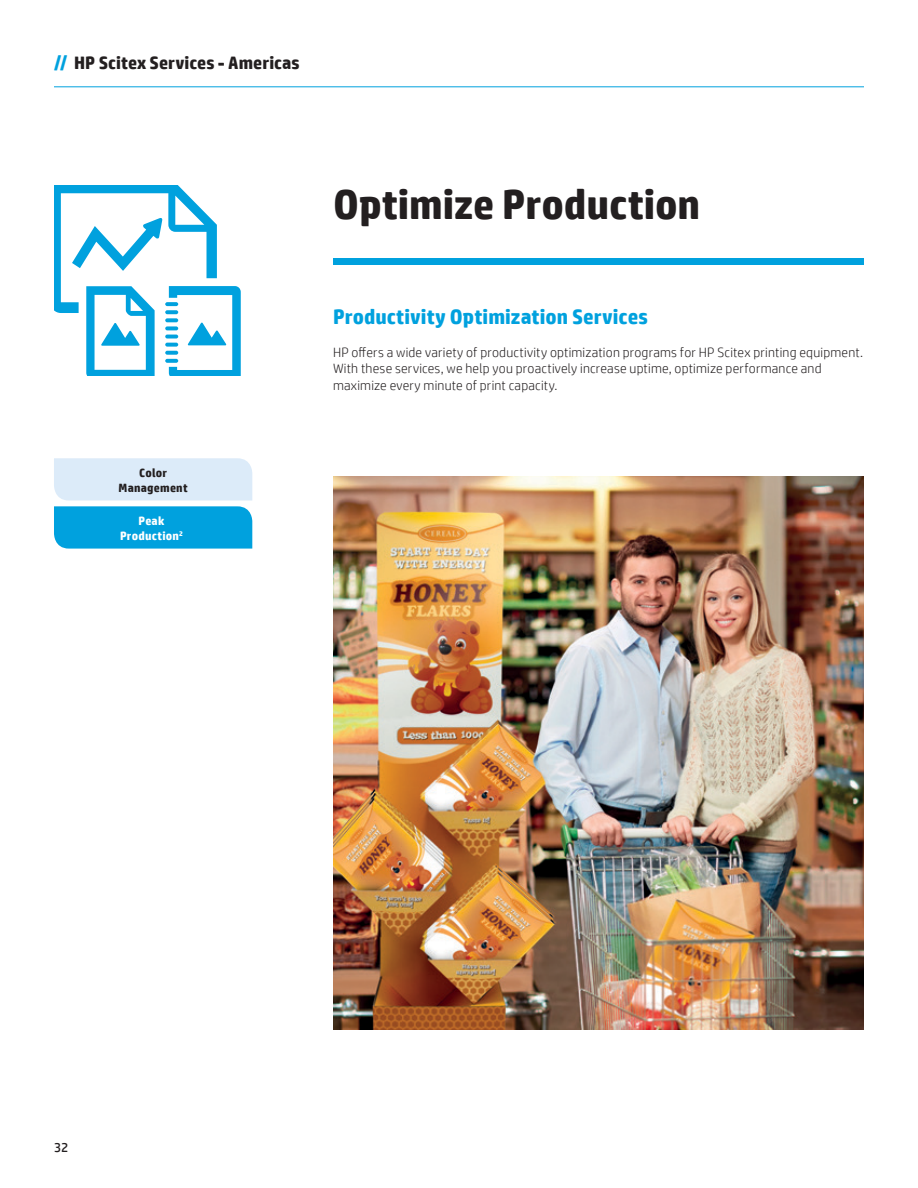
<style>
.page{position:relative;width:918px;height:1188px;background:#fff}
.page>*{position:absolute;margin:0;border:0;box-sizing:border-box;transform-origin:0 0}
.t1{font:700 42px "HP Simplified";letter-spacing:-.005em;color:#231f20}
.t2{font:700 21px "HP Simplified";color:#00a1de}
.t3{font:700 18px "HP Simplified";letter-spacing:.005em;color:#231f20}
.t4{font:300 13.5px/16.5px "HP Simplified";letter-spacing:.015em;color:#231f20}
.t5{font:13.5px "HP Simplified";color:#231f20}
.t6{font:700 12px/15px "HP Simplified";letter-spacing:.02em;color:#231f20;text-align:center}
.t7{font:700 12px/15px "HP Simplified";letter-spacing:.02em;color:#fff;text-align:center}
.s1{color:#00a1de}
</style>
<div class="page">
<hr style="left:54px;top:87px;width:810px;height:1px;background:#00a1de">
<svg style="left:54px;top:458px;width:198px;height:91px;background:#79caed"></svg>
<div style="left:333px;top:258px;width:531px;height:6px;background:#00a1de"></div>
<svg style="left:54px;top:185px;width:187px;height:191px"></svg>
<img style="left:333px;top:476px;width:531px;height:553px">
<h3 class="t3" style="left:54px;top:51px;width:247px"><span class="s1">//</span> HP Scitex Services - Americas</h3>
<p class="t6" style="left:119px;top:465px;width:71px">Color<br>Management</p>
<p class="t7" style="left:120px;top:513px;width:64px">Peak<br>Production<sup>2</sup></p>
<h1 class="t1" style="left:333px;top:177px;width:369px">Optimize Production</h1>
<h2 class="t2" style="left:333px;top:303px;width:316px">Productivity Optimization Services</h2>
<p class="t4" style="left:333px;top:344px;width:532px">HP offers a wide variety of productivity optimization programs for HP Scitex printing equipment.<br>With these services, we help you proactively increase uptime, optimize performance and maximize every minute of print capacity.</p>
<p class="t5" style="left:54px;top:1139px;width:16px">32</p>
</div>
